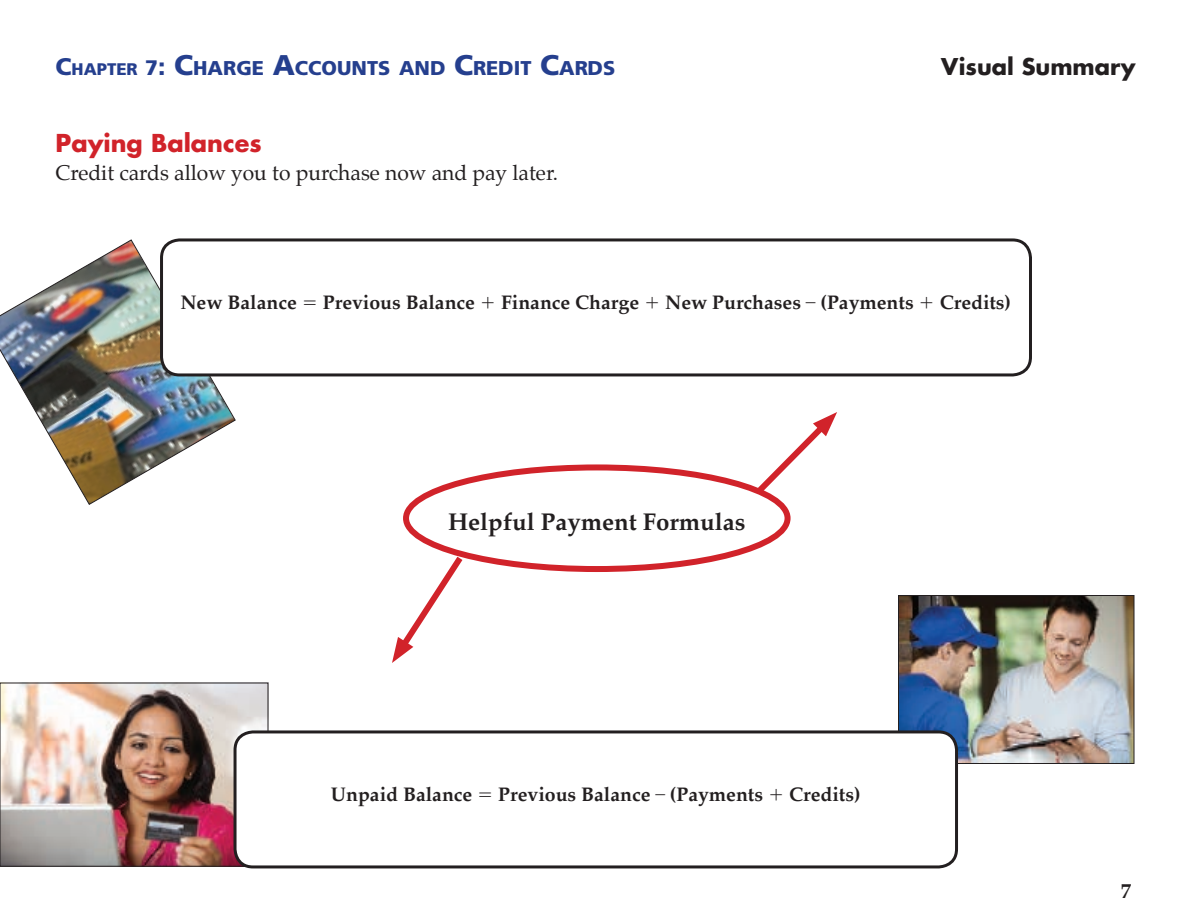
<style>
.page{position:relative;width:1188px;height:918px;background:#fff}
.page>*{position:absolute;margin:0;border:0;box-sizing:border-box;transform-origin:0 0}
.t1{font:700 24px "Palatino";color:#231f20}
.t2{font:700 24px "Futura Std";color:#d1232a}
.t3{font:700 22.5px "Futura Std";color:#231f20}
.t4{font:21px "Palatino";color:#231f20}
.t5{font:700 21px "Palatino";color:#231f20}
.t6{font:900 19.95px "Frutiger LT Std";color:#253f8e}
.t7{font:700 19.5px "Palatino";color:#231f20}
.s1{font-size:24px}
.s2{font-size:16.8px}
.s3{font-size:21px}
.s4{font-size:28.5px}
</style>
<div class="page">
<div style="left:403px;top:464px;width:388px;height:108px;border:6px solid #d1232a;border-radius:50%"></div>
<img style="left:0;top:239px;width:236px;height:266px">
<img style="left:2px;top:685px;width:264px;height:180px">
<div style="left:0;top:683px;width:268px;height:184px;border:1px solid #231f20"></div>
<img style="left:900px;top:597px;width:232px;height:165px">
<div style="left:898px;top:595px;width:236px;height:169px;border:1px solid #231f20"></div>
<svg style="left:392px;top:550px;width:76px;height:113px"></svg>
<svg style="left:750px;top:412px;width:87px;height:88px"></svg>
<div style="left:162px;top:240px;width:868px;height:135px;background:#fff;border-radius:18px"></div>
<div style="left:160px;top:238px;width:872px;height:138px;border:3px solid #231f20;border-radius:18px"></div>
<div style="left:235px;top:732px;width:722px;height:135px;background:#fff;border-radius:18px"></div>
<div style="left:234px;top:730px;width:724px;height:138px;border:3px solid #231f20;border-radius:18px"></div>
<p class="t6" style="left:56px;top:56px;width:561px"><span class="s1">C</span><span class="s2">HAPTER</span> <span class="s3">7</span><span class="s1">:</span> <span class="s4">C</span>HARGE <span class="s4">A</span>CCOUNTS AND <span class="s4">C</span>REDIT <span class="s4">C</span>ARDS</p>
<p class="t3" style="left:941px;top:52px;width:196px">Visual Summary</p>
<p class="t2" style="left:56px;top:127px;width:208px">Paying Balances</p>
<p class="t4" style="left:56px;top:159px;width:504px">Credit cards allow you to purchase now and pay later.</p>
<p class="t7" style="left:180px;top:290px;width:118px">New Balance</p>
<p class="t7" style="left:323px;top:290px;width:154px">Previous Balance</p>
<p class="t7" style="left:501px;top:290px;width:140px">Finance Charge</p>
<p class="t7" style="left:665px;top:290px;width:250px">New Purchases (Payments</p>
<p class="t7" style="left:940px;top:290px;width:73px">Credits)</p>
<p class="t1" style="left:448px;top:507px;width:299px">Helpful Payment Formulas</p>
<p class="t7" style="left:331px;top:782px;width:143px">Unpaid Balance</p>
<p class="t7" style="left:498px;top:782px;width:266px">Previous Balance (Payments</p>
<p class="t7" style="left:789px;top:782px;width:73px">Credits)</p>
<p class="t5" style="left:1121px;top:878px;width:12px">7</p>
</div>
